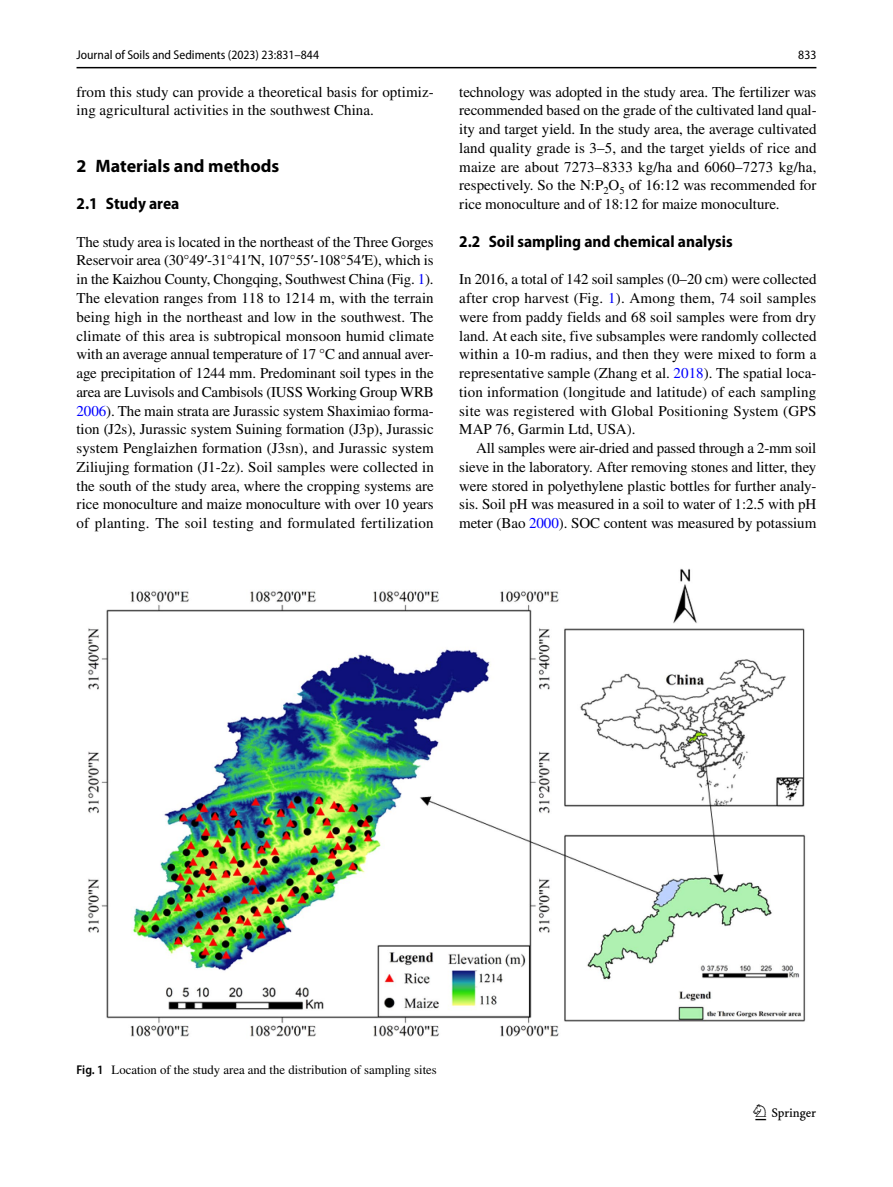
<style>
.page{position:relative;width:893px;height:1187px;background:#fff}
.page>*{position:absolute;margin:0;border:0;box-sizing:border-box;transform-origin:0 0}
.t1{font:22.5px "Springnew Regular 3";color:#000}
.t2{font:700 18px "Myriad Pro";color:#000}
.t3{font:700 semi-condensed 16.5px "Myriad Pro";color:#000}
.t4{font:15px/18.8px "STIX";letter-spacing:.005em;color:#000;text-align:justify}
.t5{font:12.75px "STIX";color:#000}
.t6{font:semi-condensed 12.75px "Myriad Pro";color:#000}
.s1{font-family:"Times New Roman"}
.s2{color:#00f}
.s3{font-family:"Myriad Pro";font-weight:600;font-stretch:semi-condensed}
</style>
<div class="page">
<hr style="left:77px;top:67px;width:739px;height:1px;background:#000">
<img style="left:88px;top:568px;width:718px;height:469px">
<p class="t6" style="left:77px;top:48px;width:244px">Journal of Soils and Sediments (2023) 23:831–844</p>
<p class="t6" style="left:798px;top:48px;width:20px">833</p>
<p class="t4" style="left:77px;top:83px;width:359px">from this study can provide a theoretical basis for optimiz‑ ing agricultural activities in the southwest China.</p>
<p class="t2" style="left:77px;top:154px;width:204px">2 Materials and methods</p>
<p class="t3" style="left:77px;top:194px;width:104px">2.1 Study area</p>
<p class="t4" style="left:77px;top:233px;width:359px">The study area is located in the northeast of the Three Gorges Reservoir area (30°49<span class="s1">′</span>-31°41<span class="s1">′</span>N, 107°55<span class="s1">′</span>-108°54<span class="s1">′</span>E), which is in the Kaizhou County, Chongqing, Southwest China (Fig. <span class="s2">1</span>).<br>The elevation ranges from 118 to 1214 m, with the terrain being high in the northeast and low in the southwest. The climate of this area is subtropical monsoon humid climate with an average annual temperature of 17 °C and annual aver‑ age precipitation of 1244 mm. Predominant soil types in the area are Luvisols and Cambisols (IUSS Working Group WRB <span class="s2">2006</span>). The main strata are Jurassic system Shaximiao forma‑ tion (J2s), Jurassic system Suining formation (J3p), Jurassic system Penglaizhen formation (J3sn), and Jurassic system Ziliujing formation (J1-2z). Soil samples were collected in the south of the study area, where the cropping systems are rice monoculture and maize monoculture with over 10 years of planting. The soil testing and formulated fertilization</p>
<p class="t4" style="left:459px;top:83px;width:359px">technology was adopted in the study area. The fertilizer was recommended based on the grade of the cultivated land qual‑ ity and target yield. In the study area, the average cultivated land quality grade is 3–5, and the target yields of rice and maize are about 7273–8333 kg/ha and 6060–7273 kg/ha, respectively. So the N:P<sub>2</sub>O<sub>5</sub> of 16:12 was recommended for rice monoculture and of 18:12 for maize monoculture.</p>
<p class="t3" style="left:459px;top:232px;width:275px">2.2 Soil sampling and chemical analysis</p>
<p class="t4" style="left:459px;top:271px;width:359px">In 2016, a total of 142 soil samples (0–20 cm) were collected after crop harvest (Fig. <span class="s2">1</span>). Among them, 74 soil samples were from paddy fields and 68 soil samples were from dry land. At each site, five subsamples were randomly collected within a 10-m radius, and then they were mixed to form a representative sample (Zhang et al. <span class="s2">2018</span>). The spatial loca‑ tion information (longitude and latitude) of each sampling site was registered with Global Positioning System (GPS MAP 76, Garmin Ltd, USA).</p>
<p class="t4" style="left:459px;top:439px;width:359px;text-indent:17px">All samples were air-dried and passed through a 2-mm soil sieve in the laboratory. After removing stones and litter, they were stored in polyethylene plastic bottles for further analy‑ sis. Soil pH was measured in a soil to water of 1:2.5 with pH meter (Bao <span class="s2">2000</span>). SOC content was measured by potassium</p>
<p class="t5" style="left:77px;top:1060px;width:362px"><span class="s3">Fig. 1</span> Location of the study area and the distribution of sampling sites</p>
<h1 class="t1" style="left:755px;top:1104px;width:62px">1 3</h1>
</div>
